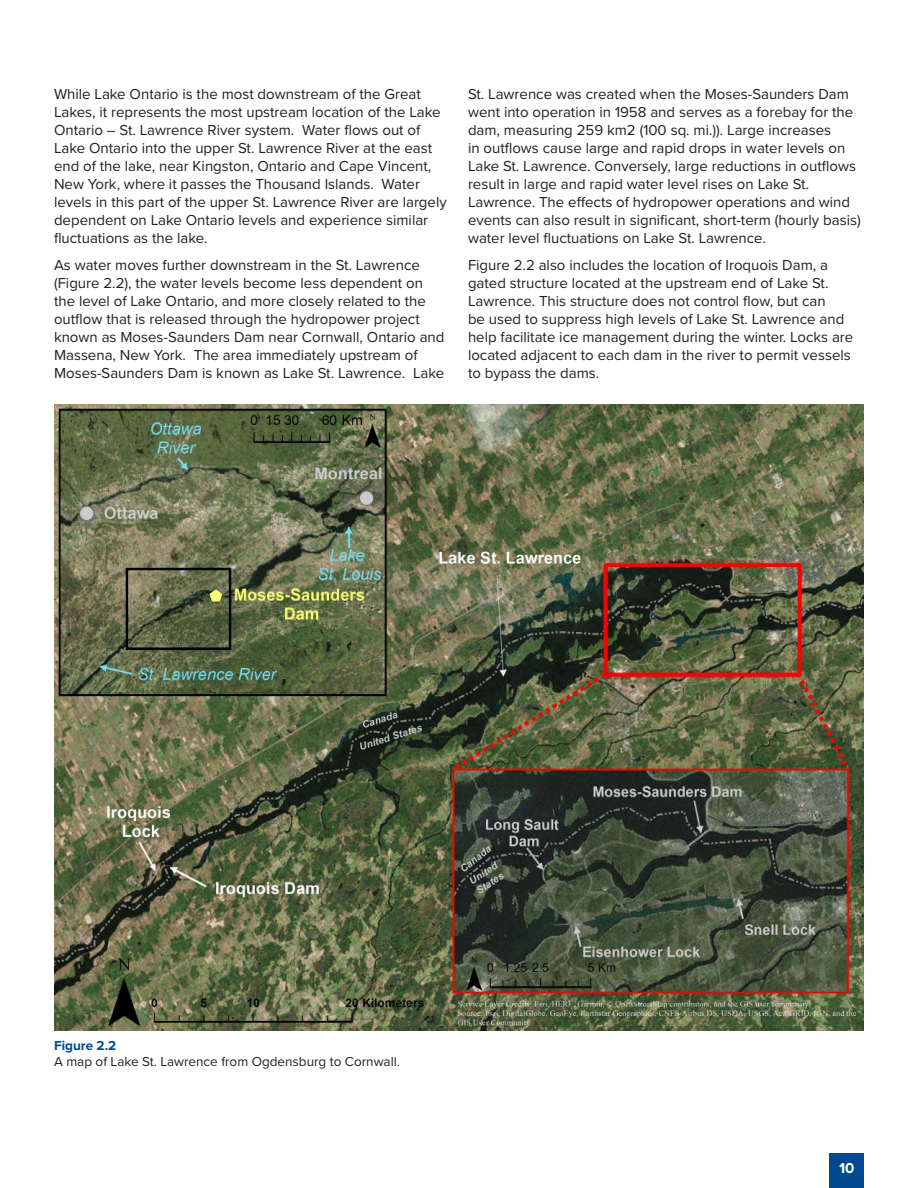
<style>
.page{position:relative;width:918px;height:1188px;background:#fff}
.page>*{position:absolute;margin:0;border:0;box-sizing:border-box;transform-origin:0 0}
.t1{font:15px/18px "Proxima Nova";color:#221f20}
.t2{font:700 15px "Proxima Nova";color:#fff}
.t3{font:13.5px "Proxima Nova";color:#221f20}
.t4{font:700 13.5px "Proxima Nova";color:#004890}
</style>
<div class="page">
<div style="left:830px;top:1153px;width:34px;height:35px;background:#004890"></div>
<img style="left:54px;top:404px;width:810px;height:626px">
<p class="t1" style="left:54px;top:85px;width:394px">While Lake Ontario is the most downstream of the Great Lakes, it represents the most upstream location of the Lake Ontario – St. Lawrence River system. Water flows out of Lake Ontario into the upper St. Lawrence River at the east end of the lake, near Kingston, Ontario and Cape Vincent, New York, where it passes the Thousand Islands. Water levels in this part of the upper St. Lawrence River are largely dependent on Lake Ontario levels and experience similar fluctuations as the lake.</p>
<p class="t1" style="left:54px;top:256px;width:392px">As water moves further downstream in the St. Lawrence (Figure 2.2), the water levels become less dependent on the level of Lake Ontario, and more closely related to the outflow that is released through the hydropower project known as Moses-Saunders Dam near Cornwall, Ontario and Massena, New York. The area immediately upstream of Moses-Saunders Dam is known as Lake St. Lawrence. Lake</p>
<p class="t1" style="left:468px;top:85px;width:394px">St. Lawrence was created when the Moses-Saunders Dam went into operation in 1958 and serves as a forebay for the dam, measuring 259 km2 (100 sq. mi.)). Large increases<br>in outflows cause large and rapid drops in water levels on Lake St. Lawrence. Conversely, large reductions in outflows result in large and rapid water level rises on Lake St.<br>Lawrence. The effects of hydropower operations and wind events can also result in significant, short-term (hourly basis) water level fluctuations on Lake St. Lawrence.</p>
<p class="t1" style="left:468px;top:256px;width:387px">Figure 2.2 also includes the location of Iroquois Dam, a gated structure located at the upstream end of Lake St.<br>Lawrence. This structure does not control flow, but can<br>be used to suppress high levels of Lake St. Lawrence and help facilitate ice management during the winter. Locks are located adjacent to each dam in the river to permit vessels to bypass the dams.</p>
<p class="t4" style="left:54px;top:1037px;width:64px">Figure 2.2</p>
<p class="t3" style="left:54px;top:1054px;width:347px">A map of Lake St. Lawrence from Ogdensburg to Cornwall.</p>
<p class="t2" style="left:839px;top:1159px;width:17px">10</p>
</div>
